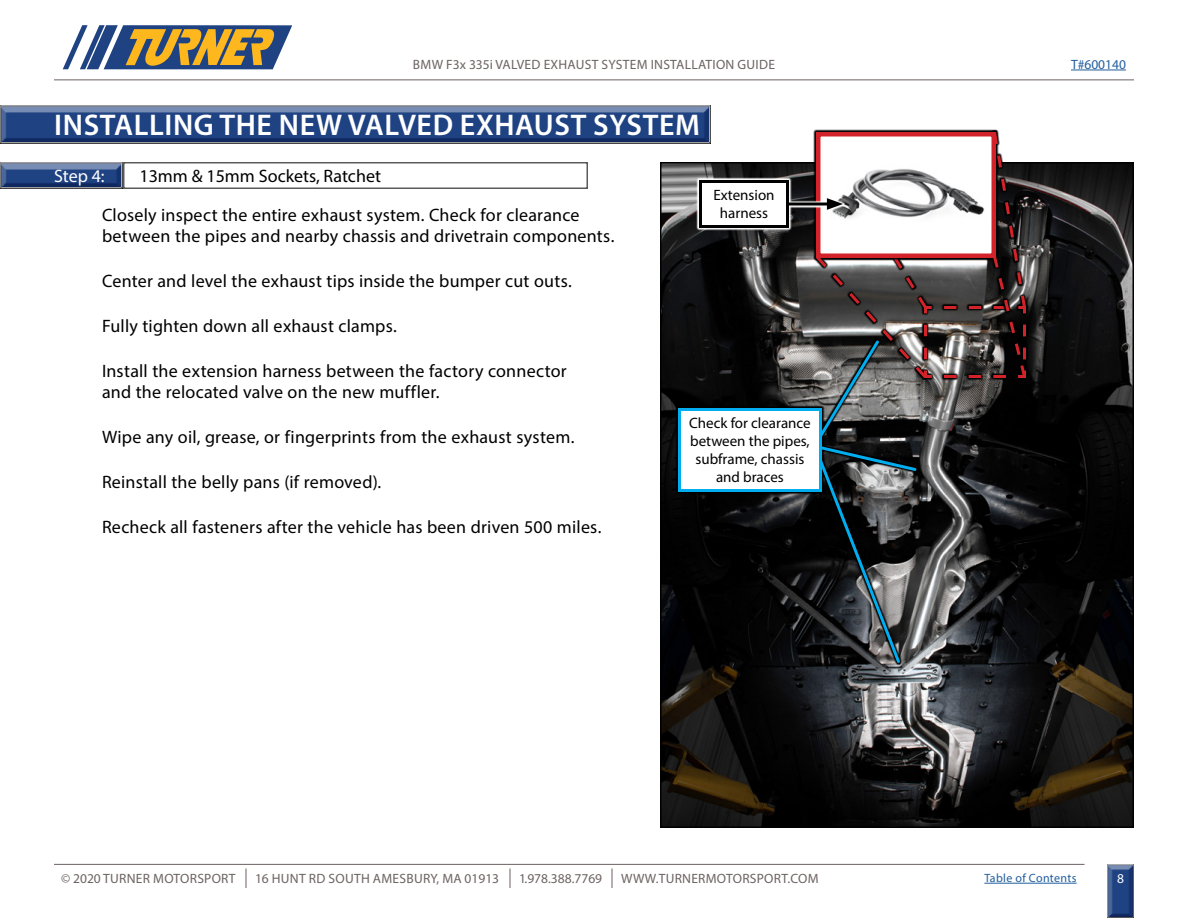
<style>
.page{position:relative;width:1188px;height:918px;background:#fff}
.page>*{position:absolute;margin:0;border:0;box-sizing:border-box;transform-origin:0 0}
.t1{font:600 30px "Myriad Pro";letter-spacing:.02em;color:#fff}
.t2{font:18px/21.6px "Myriad Pro";letter-spacing:.01em;color:#000}
.t3{font:18px "Myriad Pro";color:#fff}
.t4{font:15px/18px "Myriad Pro";color:#000;text-align:center}
.t5{font:13.5px "Myriad Pro";letter-spacing:.02em;color:#6c6361}
.t6{font:13.5px "Myriad Pro";color:#6c6361}
.t7{font:13.5px "Myriad Pro";color:#215e9e}
.t8{font:13.5px "Myriad Pro";color:#fff}
.t9{font:12px "Myriad Pro";letter-spacing:.025em;color:#215e9e}
</style>
<div class="page">
<hr style="left:54px;top:80px;width:1080px;height:1px;background:#6c6361">
<hr style="left:984px;top:883px;width:93px;height:1px;background:#215e9e">
<hr style="left:54px;top:864px;width:1030px;height:1px;background:#6c6361">
<svg style="left:612px;top:868px;width:1px;height:20px"></svg>
<svg style="left:246px;top:868px;width:1px;height:20px"></svg>
<svg style="left:510px;top:868px;width:1px;height:20px"></svg>
<svg style="left:63px;top:25px;width:229px;height:44px;background:#8f8875"></svg>
<div style="left:1101px;top:861px;width:39px;height:57px;background:#000;opacity:.75"></div>
<hr style="left:1071px;top:70px;width:55px;height:1px;background:#215e9e">
<div style="left:0;top:158px;width:131px;height:31px;background:#000;opacity:.75"></div>
<img style="left:663px;top:165px;width:468px;height:660px">
<div style="left:0;top:101px;width:719px;height:43px;background:#000;opacity:.75"></div>
<div style="left:676px;top:406px;width:149px;height:89px;background:#000"></div>
<div style="left:697px;top:178px;width:95px;height:53px;background:linear-gradient(to right,#efefef,#f4f3f3)"></div>
<svg style="left:789px;top:196px;width:12px;height:16px"></svg>
<svg style="left:789px;top:202px;width:12px;height:4px"></svg>
<div style="left:700px;top:182px;width:88px;height:44px;background:#fff"></div>
<div style="left:699px;top:180px;width:90px;height:48px;border:3px solid #000"></div>
<svg style="left:801px;top:129px;width:227px;height:536px"></svg>
<div style="left:678px;top:408px;width:144px;height:84px;background:#fff;border:3px solid #00aeef"></div>
<p class="t5" style="left:413px;top:56px;width:364px">BMW F3x 335i VALVED EXHAUST SYSTEM INSTALLATION GUIDE</p>
<p class="t7" style="left:1071px;top:56px;width:56px">T#600140</p>
<h1 class="t1" style="left:54px;top:106px;width:647px">INSTALLING THE NEW VALVED EXHAUST SYSTEM</h1>
<p class="t3" style="left:54px;top:164px;width:52px">Step 4:</p>
<p class="t2" style="left:140px;top:164px;width:243px">13mm &amp; 15mm Sockets, Ratchet</p>
<p class="t2" style="left:102px;top:203px;width:514px">Closely inspect the entire exhaust system. Check for clearance between the pipes and nearby chassis and drivetrain components.</p>
<p class="t2" style="left:102px;top:269px;width:471px">Center and level the exhaust tips inside the bumper cut outs.</p>
<p class="t2" style="left:102px;top:314px;width:296px">Fully tighten down all exhaust clamps.</p>
<p class="t2" style="left:102px;top:359px;width:466px">Install the extension harness between the factory connector and the relocated valve on the new muffler.</p>
<p class="t2" style="left:102px;top:425px;width:474px">Wipe any oil, grease, or fingerprints from the exhaust system.</p>
<p class="t2" style="left:102px;top:470px;width:281px">Reinstall the belly pans (if removed).</p>
<p class="t2" style="left:102px;top:515px;width:501px">Recheck all fasteners after the vehicle has been driven 500 miles.</p>
<p class="t4" style="left:713px;top:186px;width:63px">Extension harness</p>
<p class="t4" style="left:689px;top:414px;width:123px">Check for clearance between the pipes, subframe, chassis and braces</p>
<p class="t5" style="left:61px;top:870px;width:176px">© 2020 TURNER MOTORSPORT</p>
<p class="t5" style="left:255px;top:870px;width:246px">16 HUNT RD SOUTH AMESBURY, MA 01913</p>
<p class="t6" style="left:519px;top:870px;width:85px">1.978.388.7769</p>
<p class="t5" style="left:621px;top:870px;width:199px">WWW.TURNERMOTORSPORT.COM</p>
<p class="t9" style="left:984px;top:871px;width:94px">Table of Contents</p>
<p class="t8" style="left:1117px;top:870px;width:8px">8</p>
</div>
